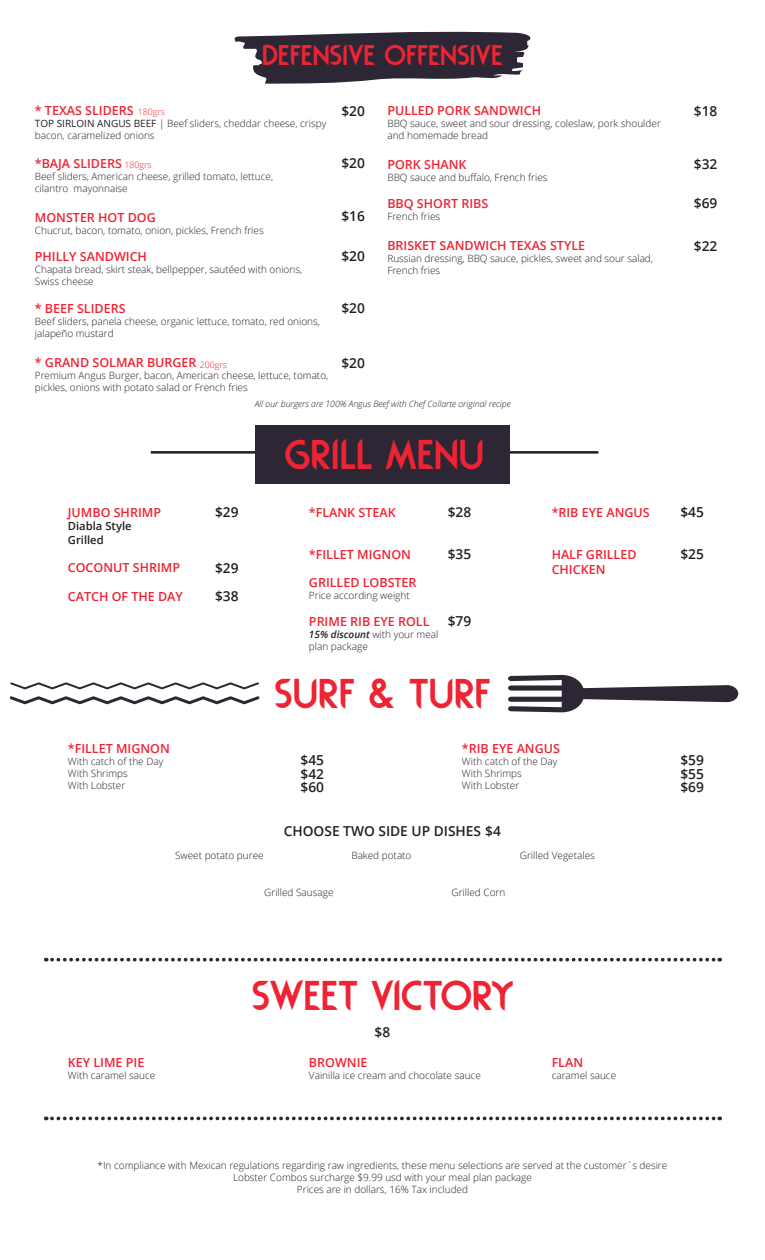
<style>
.page{position:relative;width:765px;height:1260px;background:#fff}
.page>*{position:absolute;margin:0;border:0;box-sizing:border-box;transform-origin:0 0}
.t1{font:48.75px "Rodondo";color:#ee2333}
.t2{font:33.5px "Rodondo";color:#ee2333}
.t3{font:600 13.75px/13.2px "Open Sans";color:#231f20;text-align:justify}
.t4{font:600 12.5px/15px "Open Sans";color:#ee2333}
.t5{font:600 11.25px/13.5px "Open Sans";color:#231f20}
.t6{font:300 10px/12px "Open Sans";color:#231f20}
.t7{font:italic 300 8.75px "Open Sans";color:#231f20}
.t8{font:300 8.75px "Open Sans";color:#ee2333}
.s1{font-weight:400}
.s2{font-weight:600;font-style:italic}
</style>
<div class="page">
<hr style="left:151px;top:451px;width:447px;height:3px;background:#231f20">
<div style="left:255px;top:425px;width:255px;height:58px;background:#2c2635"></div>
<svg style="left:234px;top:31px;width:297px;height:53px"></svg>
<svg style="left:508px;top:675px;width:230px;height:37px"></svg>
<svg style="left:46px;top:958px;width:674px;height:4px"></svg>
<svg style="left:46px;top:1117px;width:674px;height:3px"></svg>
<svg style="left:9px;top:682px;width:251px;height:23px"></svg>
<h2 class="t2" style="left:262px;top:42px;width:242px">DEFENSIVE OFFENSIVE</h2>
<p class="t4" style="left:35px;top:103px;width:100px">* TEXAS SLIDERS</p>
<p class="t6" style="left:35px;top:117px;width:293px"><span class="s1">TOP SIRLOIN ANGUS BEEF</span> | Beef sliders, cheddar cheese, crispy bacon, caramelized onions</p>
<p class="t4" style="left:35px;top:156px;width:89px">*BAJA SLIDERS</p>
<p class="t6" style="left:35px;top:170px;width:240px">Beef sliders, American cheese, grilled tomato, lettuce, cilantro mayonnaise</p>
<p class="t4" style="left:35px;top:210px;width:122px">MONSTER HOT DOG</p>
<p class="t6" style="left:35px;top:224px;width:230px">Chucrut, bacon, tomato, onion, pickles, French fries</p>
<p class="t4" style="left:35px;top:249px;width:114px">PHILLY SANDWICH</p>
<p class="t6" style="left:35px;top:263px;width:269px">Chapata bread, skirt steak, bellpepper, sautéed with onions,<br>Swiss cheese</p>
<p class="t4" style="left:35px;top:301px;width:92px">* BEEF SLIDERS</p>
<p class="t6" style="left:35px;top:315px;width:287px">Beef sliders, panela cheese, organic lettuce, tomato, red onions, jalapeño mustard</p>
<p class="t4" style="left:35px;top:355px;width:163px">* GRAND SOLMAR BURGER</p>
<p class="t6" style="left:35px;top:369px;width:295px">Premium Angus Burger, bacon, American cheese, lettuce, tomato, pickles, onions with potato salad or French fries</p>
<p class="t8" style="left:138px;top:106px;width:29px">180grs</p>
<p class="t8" style="left:125px;top:159px;width:29px">180grs</p>
<p class="t8" style="left:200px;top:359px;width:29px">200grs</p>
<h3 class="t3" style="left:341px;top:104px;width:25px">$20</h3>
<h3 class="t3" style="left:341px;top:156px;width:25px">$20</h3>
<h3 class="t3" style="left:341px;top:210px;width:25px">$16</h3>
<h3 class="t3" style="left:341px;top:249px;width:25px">$20</h3>
<h3 class="t3" style="left:341px;top:302px;width:25px">$20</h3>
<h3 class="t3" style="left:341px;top:356px;width:25px">$20</h3>
<p class="t4" style="left:387px;top:103px;width:155px">PULLED PORK SANDWICH</p>
<p class="t6" style="left:387px;top:117px;width:275px">BBQ sauce, sweet and sour dressing, coleslaw, pork shoulder and homemade bread</p>
<p class="t4" style="left:387px;top:157px;width:81px">PORK SHANK</p>
<p class="t6" style="left:387px;top:171px;width:162px">BBQ sauce and buffalo, French fries</p>
<p class="t4" style="left:387px;top:196px;width:102px">BBQ SHORT RIBS</p>
<p class="t6" style="left:387px;top:210px;width:54px">French fries</p>
<p class="t4" style="left:387px;top:238px;width:199px">BRISKET SANDWICH TEXAS STYLE</p>
<p class="t6" style="left:387px;top:252px;width:267px">Russian dressing, BBQ sauce, pickles, sweet and sour salad,<br>French fries</p>
<p class="t7" style="left:255px;top:397px;width:258px">All our burgers are 100% Angus Beef with Chef Collarte original recipe</p>
<p class="t4" style="left:68px;top:505px;width:95px">JUMBO SHRIMP</p>
<p class="t5" style="left:68px;top:519px;width:65px">Diabla Style<br>Grilled</p>
<p class="t4" style="left:68px;top:560px;width:114px">COCONUT SHRIMP</p>
<p class="t4" style="left:68px;top:589px;width:117px">CATCH OF THE DAY</p>
<h3 class="t3" style="left:215px;top:505px;width:25px">$29</h3>
<h3 class="t3" style="left:215px;top:561px;width:25px">$29</h3>
<h3 class="t3" style="left:215px;top:589px;width:25px">$38</h3>
<p class="t4" style="left:68px;top:740px;width:104px">*FILLET MIGNON</p>
<p class="t6" style="left:68px;top:755px;width:97px">With catch of the Day<br>With Shrimps<br>With Lobster</p>
<h1 class="t1" style="left:285px;top:435px;width:201px">GRILL MENU</h1>
<p class="t4" style="left:309px;top:505px;width:88px">*FLANK STEAK</p>
<p class="t4" style="left:309px;top:547px;width:104px">*FILLET MIGNON</p>
<p class="t4" style="left:309px;top:575px;width:109px">GRILLED LOBSTER</p>
<p class="t6" style="left:309px;top:590px;width:102px">Price according weight</p>
<p class="t4" style="left:309px;top:614px;width:122px">PRIME RIB EYE ROLL</p>
<p class="t6" style="left:309px;top:629px;width:131px"><span class="s2">15% discount</span> with your meal plan package</p>
<h3 class="t3" style="left:448px;top:505px;width:25px">$28</h3>
<h3 class="t3" style="left:448px;top:547px;width:25px">$35</h3>
<h3 class="t3" style="left:448px;top:614px;width:25px">$79</h3>
<h1 class="t1" style="left:274px;top:675px;width:218px">SURF &amp; TURF</h1>
<p class="t4" style="left:552px;top:505px;width:100px">*RIB EYE ANGUS</p>
<p class="t4" style="left:552px;top:547px;width:86px">HALF GRILLED<br>CHICKEN</p>
<h3 class="t3" style="left:300px;top:753px;width:25px">$45 $42 $60</h3>
<p class="t4" style="left:462px;top:740px;width:100px">*RIB EYE ANGUS</p>
<p class="t6" style="left:462px;top:755px;width:97px">With catch of the Day<br>With Shrimps<br>With Lobster</p>
<h3 class="t3" style="left:284px;top:824px;width:219px">CHOOSE TWO SIDE UP DISHES $4</h3>
<p class="t6" style="left:175px;top:849px;width:90px">Sweet potato puree</p>
<p class="t6" style="left:351px;top:849px;width:62px">Baked potato</p>
<p class="t6" style="left:264px;top:886px;width:71px">Grilled Sausage</p>
<p class="t6" style="left:452px;top:886px;width:55px">Grilled Corn</p>
<p class="t6" style="left:520px;top:849px;width:76px">Grilled Vegetales</p>
<h3 class="t3" style="left:694px;top:104px;width:25px">$18</h3>
<h3 class="t3" style="left:694px;top:157px;width:25px">$32</h3>
<h3 class="t3" style="left:694px;top:196px;width:25px">$69</h3>
<h3 class="t3" style="left:694px;top:239px;width:25px">$22</h3>
<h3 class="t3" style="left:680px;top:505px;width:25px">$45</h3>
<h3 class="t3" style="left:680px;top:547px;width:25px">$25</h3>
<h3 class="t3" style="left:680px;top:753px;width:25px">$59 $55 $69</h3>
<p class="t4" style="left:68px;top:1055px;width:78px">KEY LIME PIE</p>
<p class="t6" style="left:68px;top:1069px;width:89px">With caramel sauce</p>
<h1 class="t1" style="left:251px;top:976px;width:263px">SWEET VICTORY</h1>
<h3 class="t3" style="left:375px;top:1025px;width:17px">$8</h3>
<p class="t4" style="left:309px;top:1055px;width:60px">BROWNIE</p>
<p class="t6" style="left:309px;top:1069px;width:173px">Vainilla ice cream and chocolate sauce</p>
<p class="t4" style="left:552px;top:1055px;width:33px">FLAN</p>
<p class="t6" style="left:552px;top:1069px;width:66px">caramel sauce</p>
<p class="t6" style="left:98px;top:1159px;width:571px;text-align:center">*In compliance with Mexican regulations regarding raw ingredients, these menu selections are served at the customer´s desire<br>Lobster Combos surcharge $9.99 usd with your meal plan package<br>Prices are in dollars, 16% Tax included</p>
</div>
